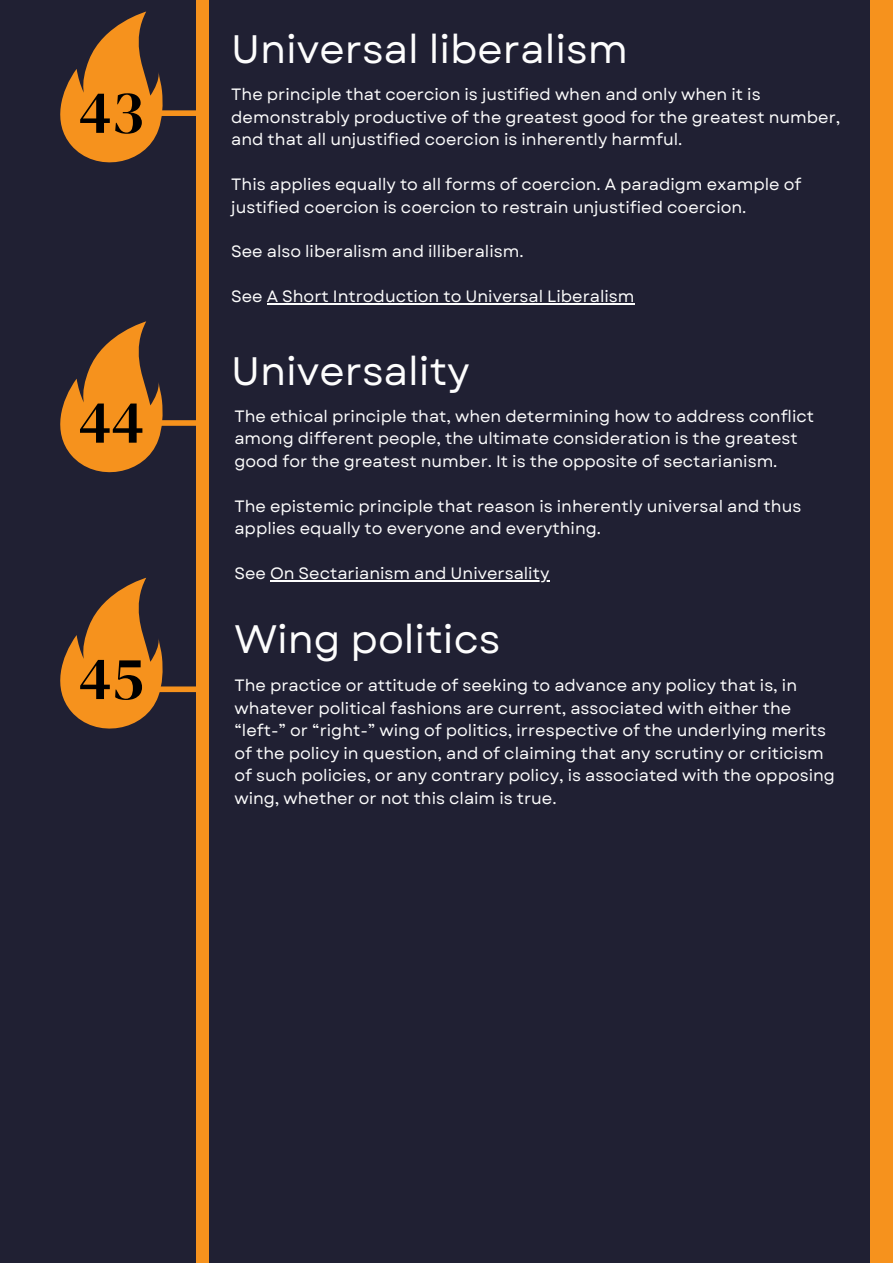
<style>
.page{position:relative;width:893px;height:1264px;background:#fff}
.page>*{position:absolute;margin:0;border:0;box-sizing:border-box;transform-origin:0 0}
.t1{font:60.9px "DM Serif Display";color:#000}
.t2{font:39.6px "Garet";color:#fdfdfd}
.t3{font:16.35px/22.5px "Garet";color:#fdfdfd}
</style>
<div class="page">
<div style="left:0;top:0;width:892px;height:1262px;background:#202033"></div>
<div style="left:869px;top:0;width:23px;height:1262px;background:#f6921d"></div>
<div style="left:146px;top:110px;width:53px;height:6px;background:#f6921d"></div>
<div style="left:196px;top:0;width:13px;height:1262px;background:#f6921d"></div>
<svg style="left:60px;top:12px;width:103px;height:151px"></svg>
<div style="left:146px;top:420px;width:53px;height:6px;background:#f6921d"></div>
<svg style="left:60px;top:321px;width:103px;height:152px"></svg>
<hr style="left:267px;top:303px;width:367px;height:2px;background:#fdfdfd">
<div style="left:143px;top:686px;width:53px;height:6px;background:#f6921d"></div>
<svg style="left:60px;top:577px;width:103px;height:152px"></svg>
<hr style="left:270px;top:580px;width:279px;height:1px;background:#fdfdfd">
<p class="t1" style="left:79px;top:70px;width:67px">43</p>
<p class="t1" style="left:78px;top:379px;width:67px">44</p>
<p class="t1" style="left:79px;top:636px;width:67px">45</p>
<p class="t2" style="left:231px;top:20px;width:398px">Universal liberalism</p>
<p class="t3" style="left:231px;top:83px;width:610px">The principle that coercion is justified when and only when it is demonstrably productive of the greatest good for the greatest number, and that all unjustified coercion is inherently harmful.</p>
<p class="t3" style="left:231px;top:173px;width:571px">This applies equally to all forms of coercion. A paradigm example of justified coercion is coercion to restrain unjustified coercion.</p>
<p class="t3" style="left:231px;top:240px;width:294px">See also liberalism and illiberalism.</p>
<p class="t3" style="left:231px;top:285px;width:404px">See A Short Introduction to Universal Liberalism</p>
<p class="t2" style="left:231px;top:342px;width:240px">Universality</p>
<p class="t3" style="left:234px;top:405px;width:581px">The ethical principle that, when determining how to address conflict among different people, the ultimate consideration is the greatest good for the greatest number. It is the opposite of sectarianism.</p>
<p class="t3" style="left:234px;top:495px;width:568px">The epistemic principle that reason is inherently universal and thus applies equally to everyone and everything.</p>
<p class="t3" style="left:234px;top:562px;width:316px">See On Sectarianism and Universality</p>
<p class="t2" style="left:234px;top:610px;width:267px">Wing politics</p>
<p class="t3" style="left:234px;top:674px;width:602px">The practice or attitude of seeking to advance any policy that is, in whatever political fashions are current, associated with either the “left-” or “right-” wing of politics, irrespective of the underlying merits of the policy in question, and of claiming that any scrutiny or criticism of such policies, or any contrary policy, is associated with the opposing wing, whether or not this claim is true.</p>
</div>
